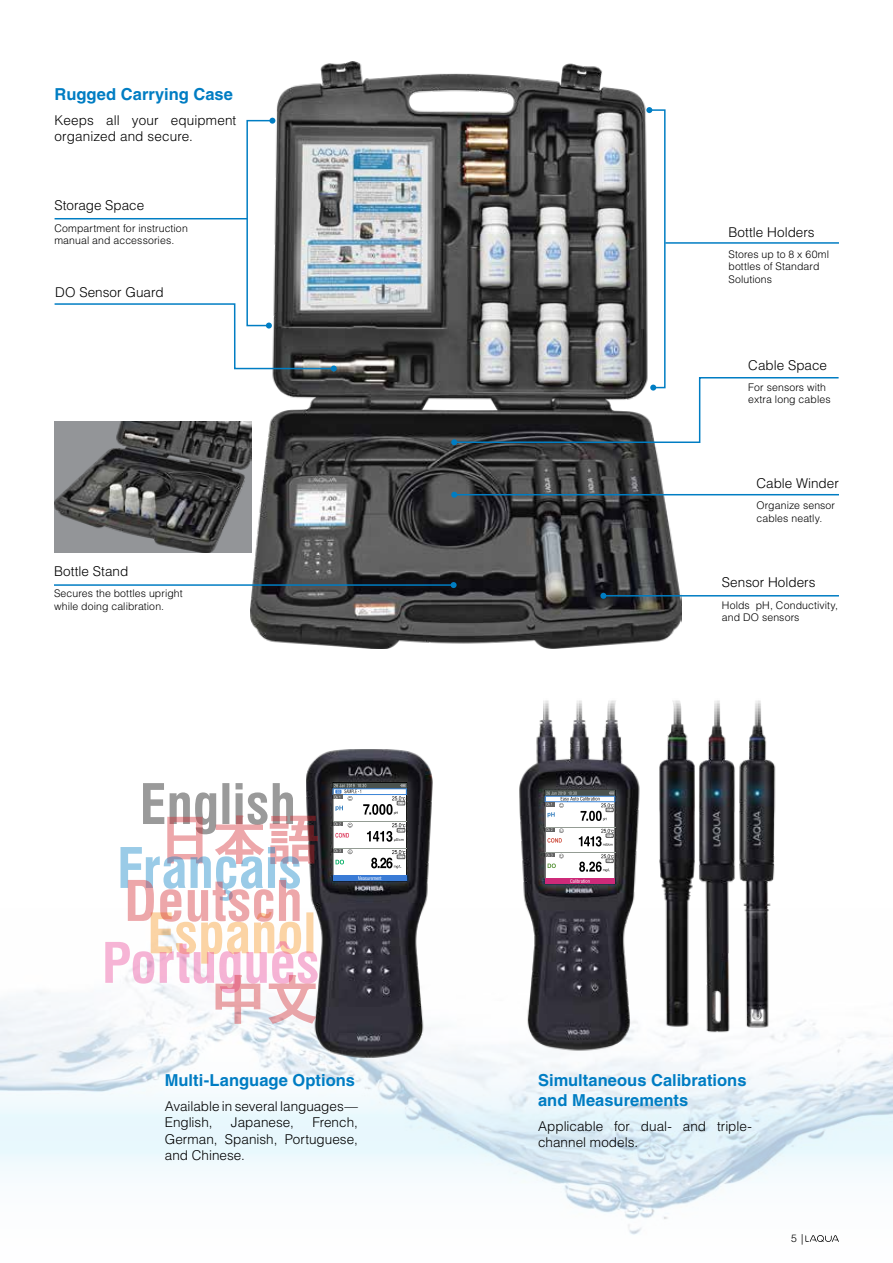
<style>
.page{position:relative;width:893px;height:1263px;background:#fff}
.page>*{position:absolute;margin:0;border:0;box-sizing:border-box;transform-origin:0 0}
.t1{font:700 16.5px/19.8px "Helvetica LT Std";color:#007dc3}
.t2{font:300 13.5px/16.2px "Helvetica LT Std";color:#000}
.t3{font:300 10.5px/12.6px "Helvetica LT Std";letter-spacing:.01em;color:#000}
</style>
<div class="page">
<img style="left:1px;top:991px;width:892px;height:244px">
<svg style="left:805px;top:1235px;width:34px;height:7px"></svg>
<img style="left:0;top:880px;width:1px;height:328px">
<img style="left:505px;top:700px;width:280px;height:358px">
<div style="left:545px;top:790px;width:70px;height:94px;background:#fff"></div>
<div style="left:545px;top:790px;width:70px;height:6px;background:#4b534e"></div>
<div style="left:545px;top:796px;width:70px;height:6px;border:1px solid #3a84d6"></div>
<hr style="left:545px;top:827px;width:70px;height:1px;background:#949c94">
<hr style="left:545px;top:853px;width:70px;height:1px;background:#949c94">
<div style="left:545px;top:878px;width:70px;height:6px;background:#cd2a79"></div>
<svg style="left:545px;top:828px;width:19px;height:15px"></svg>
<svg style="left:545px;top:853px;width:19px;height:15px"></svg>
<svg style="left:570px;top:879px;width:20px;height:4px"></svg>
<svg style="left:545px;top:791px;width:69px;height:30px"></svg>
<svg style="left:579px;top:829px;width:35px;height:17px"></svg>
<svg style="left:579px;top:854px;width:35px;height:18px"></svg>
<img style="left:54px;top:421px;width:196px;height:131px">
<img style="left:250px;top:61px;width:431px;height:588px">
<hr style="left:454px;top:494px;width:385px;height:1px;background:#007dc3">
<svg style="left:451px;top:492px;width:6px;height:6px"></svg>
<hr style="left:603px;top:595px;width:236px;height:1px;background:#007dc3">
<svg style="left:600px;top:593px;width:6px;height:6px"></svg>
<svg style="left:451px;top:107px;width:388px;height:338px"></svg>
<svg style="left:54px;top:118px;width:283px;height:254px"></svg>
<hr style="left:54px;top:584px;width:400px;height:2px;background:#007dc3">
<svg style="left:451px;top:582px;width:6px;height:6px"></svg>
<img style="left:306px;top:749px;width:126px;height:309px">
<div style="left:333px;top:782px;width:74px;height:99px;background:#fff"></div>
<div style="left:333px;top:782px;width:74px;height:99px;border:1px solid #000"></div>
<div style="left:333px;top:782px;width:74px;height:6px;background:#4b534e"></div>
<div style="left:333px;top:788px;width:74px;height:7px;border:1px solid #3a84d6"></div>
<svg style="left:333px;top:822px;width:9px;height:4px"></svg>
<div style="left:333px;top:848px;width:9px;height:5px;background:#636363"></div>
<hr style="left:333px;top:821px;width:74px;height:1px;background:#949c94">
<hr style="left:333px;top:848px;width:74px;height:1px;background:#949c94">
<svg style="left:348px;top:823px;width:4px;height:4px"></svg>
<svg style="left:348px;top:849px;width:4px;height:5px"></svg>
<div style="left:333px;top:875px;width:74px;height:6px;background:#3a7bd6"></div>
<svg style="left:335px;top:833px;width:14px;height:5px"></svg>
<svg style="left:336px;top:860px;width:8px;height:4px"></svg>
<svg style="left:334px;top:822px;width:7px;height:3px"></svg>
<svg style="left:334px;top:849px;width:7px;height:3px"></svg>
<svg style="left:358px;top:876px;width:23px;height:4px"></svg>
<svg style="left:333px;top:784px;width:73px;height:31px"></svg>
<svg style="left:367px;top:823px;width:38px;height:19px"></svg>
<svg style="left:371px;top:850px;width:34px;height:18px"></svg>
<svg style="left:105px;top:783px;width:213px;height:241px"></svg>
<p class="t1" style="left:55px;top:84px;width:180px">Rugged Carrying Case</p>
<p class="t2" style="left:55px;top:112px;width:183px">Keeps all your equipment organized and secure.</p>
<p class="t2" style="left:54px;top:197px;width:91px">Storage Space</p>
<p class="t3" style="left:54px;top:221px;width:135px">Compartment for instruction manual and accessories.</p>
<p class="t2" style="left:728px;top:224px;width:88px">Bottle Holders</p>
<p class="t3" style="left:728px;top:248px;width:102px">Stores up to 8 x 60ml bottles of Standard<br>Solutions</p>
<p class="t2" style="left:55px;top:284px;width:110px">DO Sensor Guard</p>
<p class="t2" style="left:54px;top:563px;width:76px">Bottle Stand</p>
<p class="t3" style="left:54px;top:587px;width:130px">Secures the bottles upright while doing calibration.</p>
<p class="t2" style="left:748px;top:357px;width:80px">Cable Space</p>
<p class="t3" style="left:748px;top:381px;width:84px">For sensors with extra long cables</p>
<p class="t2" style="left:756px;top:475px;width:84px">Cable Winder</p>
<p class="t3" style="left:756px;top:499px;width:80px">Organize sensor cables neatly.</p>
<p class="t2" style="left:722px;top:574px;width:95px">Sensor Holders</p>
<p class="t3" style="left:722px;top:598px;width:118px">Holds pH, Conductivity, and DO sensors</p>
<p class="t1" style="left:165px;top:1070px;width:192px">Multi-Language Options</p>
<p class="t2" style="left:165px;top:1098px;width:195px">Available in several languages—<br>English,</p>
<p class="t2" style="left:165px;top:1114px;width:195px;text-align:justify;text-indent:148px">French, German, Spanish, Portuguese, and Chinese.</p>
<p class="t2" style="left:231px;top:1114px;width:65px">Japanese,</p>
<p class="t1" style="left:538px;top:1070px;width:210px">Simultaneous Calibrations and Measurements</p>
<p class="t2" style="left:538px;top:1118px;width:215px">Applicable for dual- and triple&shy;channel models.</p>
<p class="t3" style="left:791px;top:1232px;width:14px">5 |</p>
</div>
